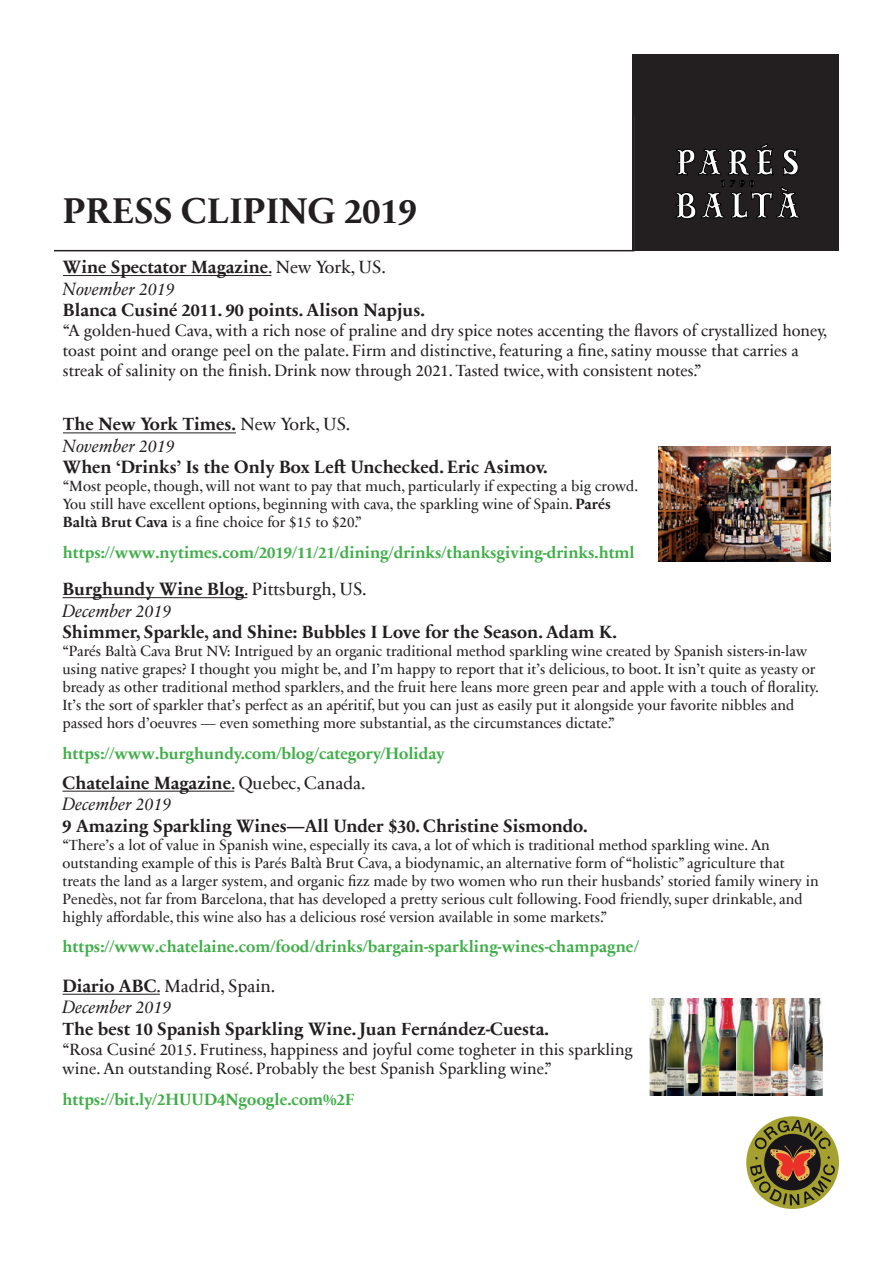
<style>
.page{position:relative;width:893px;height:1263px;background:#fff}
.page>*{position:absolute;margin:0;border:0;box-sizing:border-box;transform-origin:0 0}
.t1{font:700 36px "Sabon Next Com";color:#231f20}
.t2{font:700 18px/21.6px "Sabon Next Com";color:#231f20}
.t3{font:18px/21.6px "Sabon Next Com";color:#231f20}
.t4{font:16.5px/19.8px "Sabon Next Com";color:#231f20}
.t5{font:700 16.5px "Sabon Next Com";color:#40ae49}
.t6{font:15px/18px "Sabon Next Com";color:#231f20}
.s1{font-weight:400}
.s2{font-weight:400;font-style:italic}
.s3{font-weight:700}
.s4{font-style:italic}
</style>
<div class="page">
<div style="left:632px;top:54px;width:207px;height:197px;background:#231f20"></div>
<svg style="left:634px;top:116px;width:166px;height:134px"></svg>
<svg style="left:746px;top:1116px;width:93px;height:93px"></svg>
<svg style="left:750px;top:1120px;width:85px;height:85px;background:#877542"></svg>
<hr style="left:54px;top:250px;width:580px;height:1px;background:#231f20">
<hr style="left:63px;top:275px;width:208px;height:1px;background:#231f20">
<hr style="left:63px;top:432px;width:173px;height:1px;background:#231f20">
<img style="left:658px;top:446px;width:173px;height:116px">
<hr style="left:63px;top:597px;width:184px;height:1px;background:#231f20">
<hr style="left:63px;top:791px;width:171px;height:1px;background:#231f20">
<hr style="left:63px;top:994px;width:97px;height:1px;background:#231f20">
<img style="left:650px;top:998px;width:173px;height:98px">
<h1 class="t1" style="left:63px;top:182px;width:355px">PRESS CLIPING 2019</h1>
<p class="t2" style="left:63px;top:255px;width:324px">Wine Spectator Magazine<span class="s1">. New York, US.<br></span><span class="s2">November 2019</span></p>
<p class="t2" style="left:63px;top:298px;width:363px">Blanca Cusiné 2011. 90 points. Alison Napjus.</p>
<p class="t4" style="left:63px;top:320px;width:766px">“A golden-hued Cava, with a rich nose of praline and dry spice notes accenting the flavors of crystallized honey, toast point and orange peel on the palate. Firm and distinctive, featuring a fine, satiny mousse that carries a streak of salinity on the finish. Drink now through 2021. Tasted twice, with consistent notes.”</p>
<p class="t2" style="left:63px;top:413px;width:289px">The New York Times. <span class="s1">New York, US.<br></span><span class="s2">November 2019</span></p>
<p class="t2" style="left:63px;top:456px;width:486px">When ‘Drinks’ Is the Only Box Left Unchecked. Eric Asimov.</p>
<p class="t6" style="left:63px;top:477px;width:577px">“Most people, though, will not want to pay that much, particularly if expecting a big crowd.<br>You still have excellent options, beginning with cava, the sparkling wine of Spain. <span class="s3">Parés<br>Baltà Brut Cava</span> is a fine choice for $15 to $20.”</p>
<p class="t5" style="left:63px;top:540px;width:573px">https://www.nytimes.com/2019/11/21/dining/drinks/thanksgiving-drinks.html</p>
<p class="t2" style="left:63px;top:577px;width:306px">Burghundy Wine Blog<span class="s1">. Pittsburgh, US.<br></span><span class="s2">December 2019</span></p>
<p class="t2" style="left:63px;top:620px;width:556px">Shimmer, Sparkle, and Shine: Bubbles I Love for the Season. Adam K.</p>
<p class="t6" style="left:63px;top:641px;width:758px">“Parés Baltà Cava Brut NV: Intrigued by an organic traditional method sparkling wine created by Spanish sisters-in-law using native grapes? I thought you might be, and I’m happy to report that it’s delicious, to boot. It isn’t quite as yeasty or bready as other traditional method sparklers, and the fruit here leans more green pear and apple with a touch of florality.<br>It’s the sort of sparkler that’s perfect as an apéritif, but you can just as easily put it alongside your favorite nibbles and passed hors d’oeuvres — even something more substantial, as the circumstances dictate.”</p>
<p class="t5" style="left:63px;top:740px;width:384px">https://www.burghundy.com/blog/category/Holiday</p>
<p class="t2" style="left:63px;top:771px;width:305px">Chatelaine Magazine<span class="s1">. Quebec, Canada.<br></span><span class="s2">December 2019</span></p>
<p class="t2" style="left:63px;top:814px;width:527px">9 Amazing Sparkling Wines—All Under $30. Christine Sismondo.</p>
<p class="t6" style="left:63px;top:835px;width:758px">“There’s a lot of value in Spanish wine, especially its cava, a lot of which is traditional method sparkling wine. An outstanding example of this is Parés Baltà Brut Cava, a biodynamic, an alternative form of “holistic” agriculture that treats the land as a larger system, and organic fizz made by two women who run their husbands’ storied family winery in Penedès, not far from Barcelona, that has developed a pretty serious cult following. Food friendly, super drinkable, and highly affordable, this wine also has a delicious rosé version available in some markets.”</p>
<p class="t5" style="left:63px;top:934px;width:578px">https://www.chatelaine.com/food/drinks/bargain-sparkling-wines-champagne/</p>
<p class="t3" style="left:63px;top:974px;width:214px"><span class="s3">Diario ABC</span>. Madrid, Spain.<br><span class="s4">December 2019</span></p>
<p class="t2" style="left:63px;top:1017px;width:488px">The best 10 Spanish Sparkling Wine. Juan Fernández-Cuesta.</p>
<p class="t4" style="left:63px;top:1038px;width:572px">“Rosa Cusiné 2015. Frutiness, happiness and joyful come togheter in this sparkling wine. An outstanding Rosé. Probably the best Spanish Sparkling wine.”</p>
<p class="t5" style="left:63px;top:1086px;width:294px">https://bit.ly/2HUUD4Ngoogle.com%2F</p>
</div>
